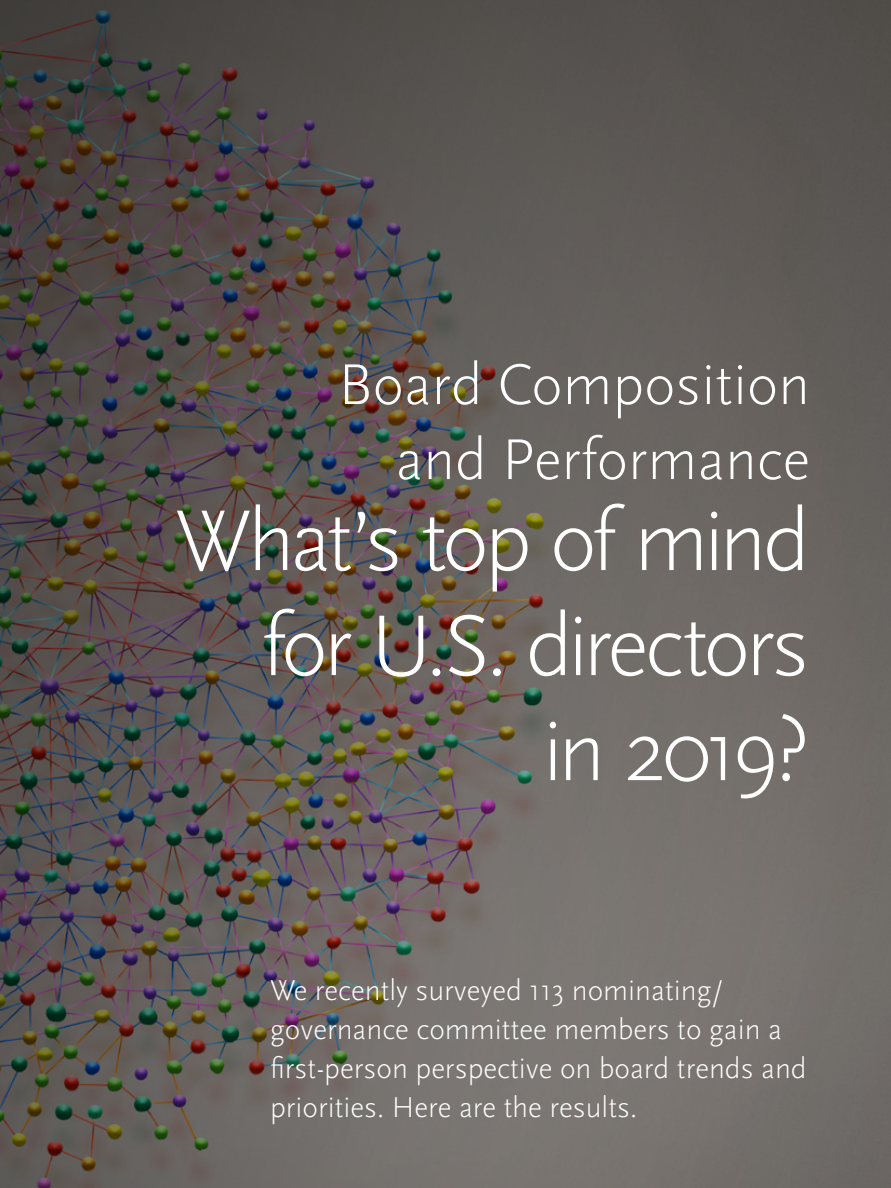
<style>
.page{position:relative;width:891px;height:1188px;background:#fff}
.page>*{position:absolute;margin:0;border:0;box-sizing:border-box;transform-origin:0 0}
.t1{font:300 90px/105px "Scala Sans Pro";letter-spacing:-.055em;color:#fff;text-align:right}
.t2{font:300 60px/75px "Scala Sans Pro";color:#fff;text-align:right}
.t3{font:300 30px/39px "Scala Sans Pro";color:#fff}
</style>
<div class="page">
<img style="left:0;top:0;width:891px;height:1188px">
<h2 class="t2" style="left:338px;top:347px;width:473px">Board Composition and Performance</h2>
<h1 class="t1" style="left:175px;top:489px;width:636px">What’s top of mind for U.S. directors<br>in 2019?</h1>
<p class="t3" style="left:270px;top:970px;width:538px">We recently surveyed 113 nominating/ governance committee members to gain a first-person perspective on board trends and priorities. Here are the results.</p>
</div>
